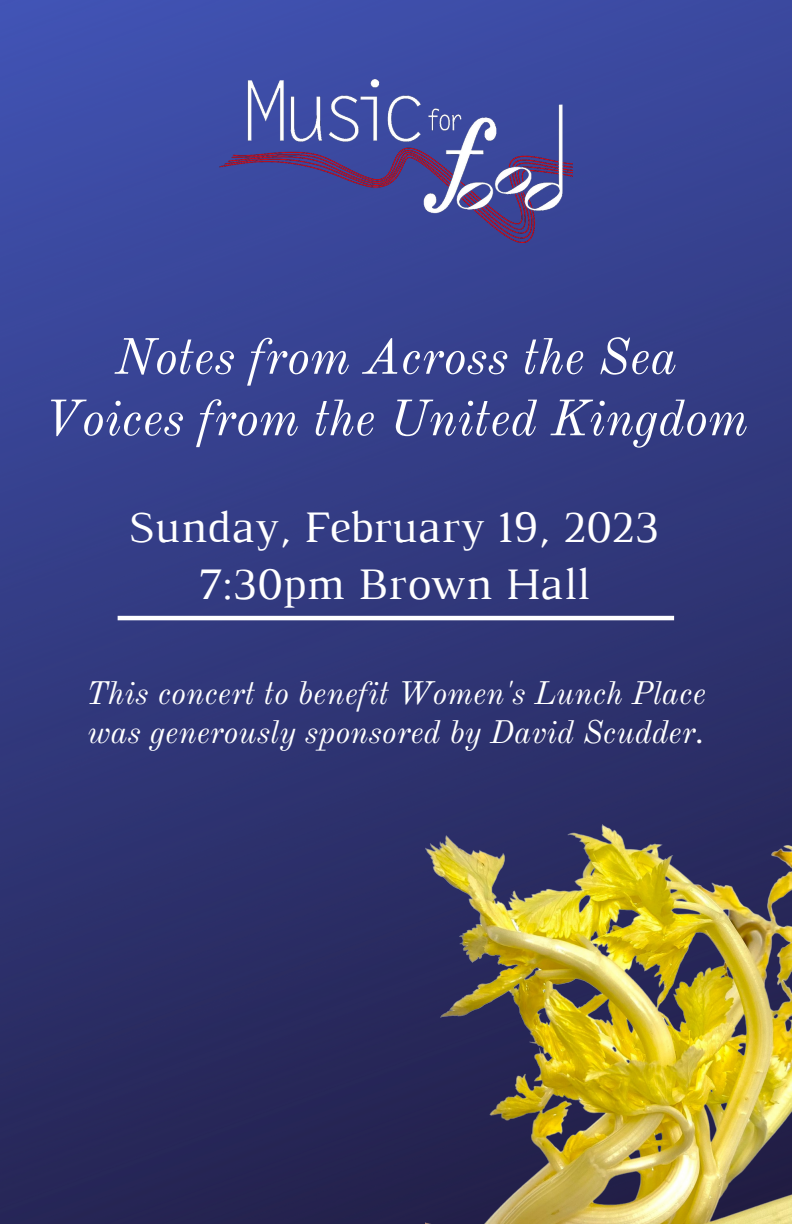
<style>
.page{position:relative;width:792px;height:1224px;background:#fff}
.page>*{position:absolute;margin:0;border:0;box-sizing:border-box;transform-origin:0 0}
.t1{font:italic 50px/61.6px "Old Standard";color:#fff;text-align:center}
.t2{font:46px/57px "Luthier";color:#fff;text-align:center}
.t3{font:italic 32px/39px "Old Standard";color:#fff}
</style>
<div class="page">
<img style="left:0;top:0;width:792px;height:1224px">
<img style="left:425px;top:663px;width:366px;height:561px">
<img style="left:220px;top:79px;width:352px;height:164px">
<hr style="left:118px;top:616px;width:556px;height:4px;background:#fff">
<h1 class="t1" style="left:44px;top:326px;width:706px">Notes from Across the Sea<br>Voices from the United Kingdom</h1>
<h2 class="t2" style="left:128px;top:502px;width:533px">Sunday, February 19, 2023<br>7:30pm Brown Hall</h2>
<p class="t3" style="left:86px;top:673px;width:621px">This concert to benefit Women's Lunch Place was generously sponsored by David Scudder.</p>
</div>
